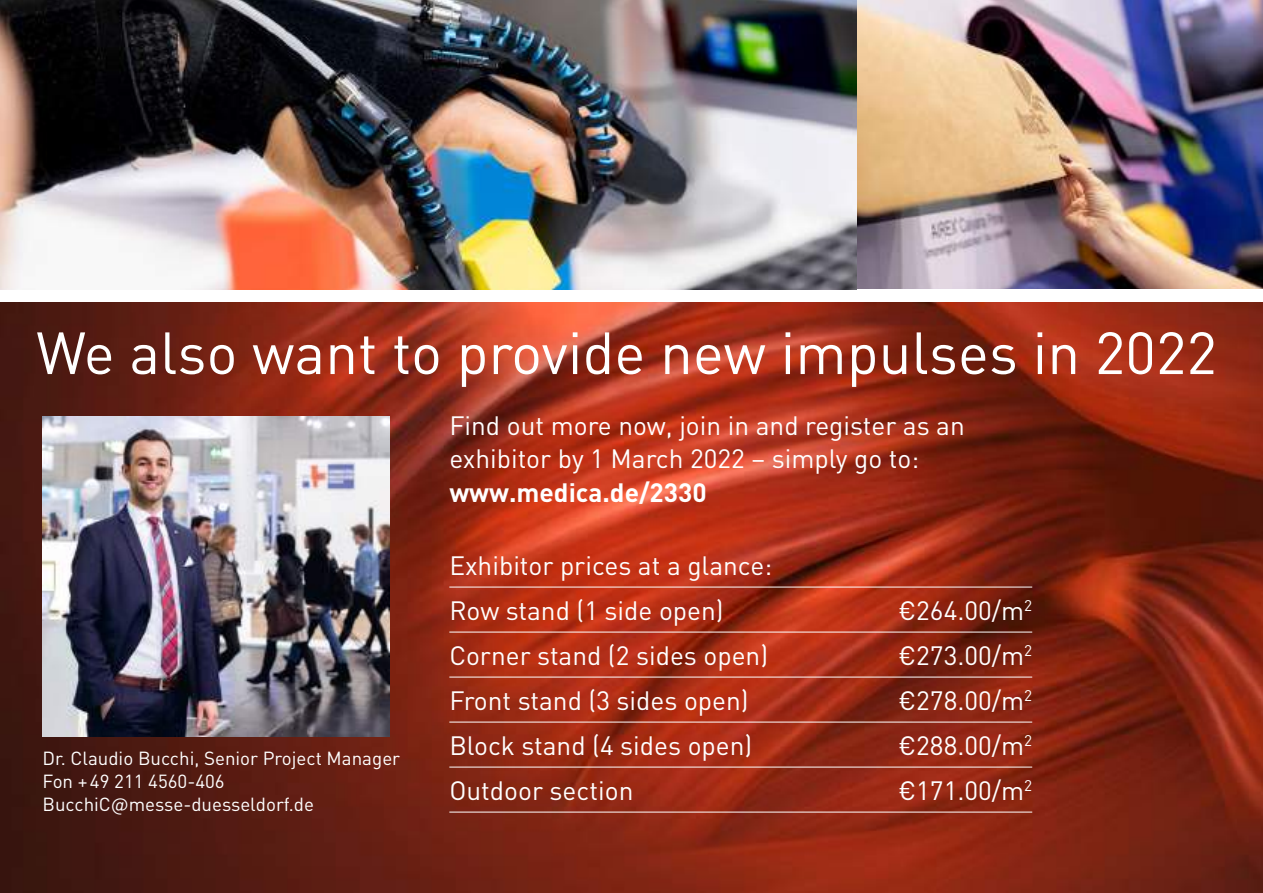
<style>
.page{position:relative;width:1263px;height:893px;background:#fff}
.page>*{position:absolute;margin:0;border:0;box-sizing:border-box;transform-origin:0 0}
.t1{font:58.5px "DIN Pro";color:#fff}
.t2{font:26.25px/33.8px "DIN Pro";color:#fff}
.t3{font:700 26.25px "DIN Pro";color:#fff}
.t4{font:18.75px/22.5px "DIN Pro";color:#fff}
</style>
<div class="page">
<img style="left:0;top:0;width:1263px;height:289px">
<img style="left:0;top:302px;width:1263px;height:591px">
<hr style="left:449px;top:587px;width:583px;height:1px;background:#fff">
<hr style="left:449px;top:632px;width:583px;height:1px;background:#fff">
<hr style="left:449px;top:677px;width:583px;height:1px;background:#fff">
<hr style="left:449px;top:722px;width:583px;height:1px;background:#fff">
<hr style="left:449px;top:767px;width:583px;height:1px;background:#fff">
<hr style="left:449px;top:812px;width:583px;height:1px;background:#fff">
<img style="left:43px;top:417px;width:346px;height:319px">
<h1 class="t1" style="left:36px;top:313px;width:1182px">We also want to provide new impulses in 2022</h1>
<p class="t2" style="left:449px;top:407px;width:517px">Find out more now, join in and register as an exhibitor by 1 March 2022 – simply go to:</p>
<p class="t3" style="left:449px;top:475px;width:259px">www.medica.de/2330</p>
<p class="t4" style="left:43px;top:747px;width:359px">Dr. Claudio Bucchi, Senior Project Manager<br>Fon +49 211 4560-406<br>BucchiC@messe-duesseldorf.de</p>
<p class="t2" style="left:449px;top:542px;width:324px;line-height:45px">Exhibitor prices at a glance:<br>Row stand (1 side open)</p>
<p class="t2" style="left:898px;top:592px;width:135px">€264.00/m<sup>2</sup></p>
<p class="t2" style="left:449px;top:637px;width:320px">Corner stand (2 sides open)</p>
<p class="t2" style="left:898px;top:637px;width:135px">€273.00/m<sup>2</sup></p>
<p class="t2" style="left:449px;top:682px;width:301px">Front stand (3 sides open)</p>
<p class="t2" style="left:898px;top:682px;width:135px">€278.00/m<sup>2</sup></p>
<p class="t2" style="left:449px;top:727px;width:305px">Block stand (4 sides open)</p>
<p class="t2" style="left:898px;top:727px;width:135px">€288.00/m<sup>2</sup></p>
<p class="t2" style="left:449px;top:772px;width:186px">Outdoor section</p>
<p class="t2" style="left:898px;top:772px;width:135px">€171.00/m<sup>2</sup></p>
</div>
